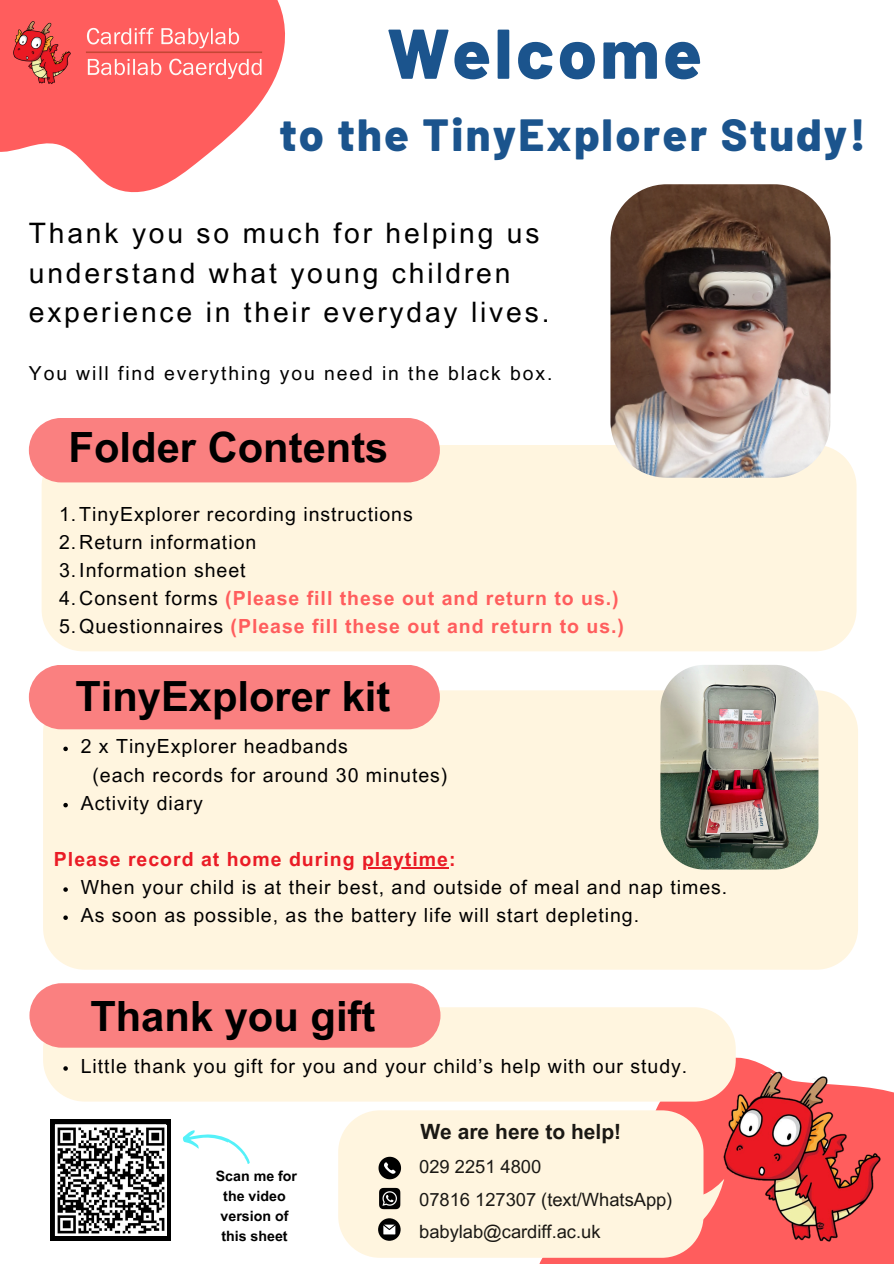
<style>
.page{position:relative;width:894px;height:1264px;background:#fff}
.page>*{position:absolute;margin:0;border:0;box-sizing:border-box;transform-origin:0 0}
.t1{font:800 70.2px "Barlow";letter-spacing:.05em;color:#1b548d}
.t2{font:800 45px "Barlow";letter-spacing:.05em;color:#1b548d}
.t3{font:700 41.7px "Arial MT Pro";color:#000}
.t4{font:28.2px/39.3px "Arial MT Pro";letter-spacing:.1em;color:#000}
.t5{font:700 21px "Arial MT Pro";color:#1a1814}
.t6{font:19.5px "Arial MT Pro";letter-spacing:.05em;color:#000}
.t7{font:700 19.5px "Arial MT Pro";letter-spacing:.05em;color:#ff5d5d}
.t8{font:700 19.5px "Arial MT Pro";letter-spacing:.05em;color:#ea1c26}
.t9{font:19.35px "Arial MT Pro";letter-spacing:.1em;color:#000}
.t10{font:18.3px/32.7px "Arial MT Pro";color:#1a1814}
.t11{font:700 14.25px/19.8px "Arial MT Pro";color:#000;text-align:center}
.s1{font-weight:400;color:#000}
</style>
<div class="page">
<svg style="left:470px;top:969px;width:423px;height:294px"></svg>
<svg style="left:0;top:0;width:285px;height:193px;fill:#ff5d5d"></svg>
<div style="left:338px;top:1110px;width:365px;height:147px;background:#fff5df"></div>
<img style="left:716px;top:1064px;width:174px;height:181px">
<div style="left:42px;top:445px;width:814px;height:206px;background:#fff5df"></div>
<div style="left:29px;top:418px;width:411px;height:64px;background:#fa8080"></div>
<div style="left:43px;top:690px;width:814px;height:279px;background:#fff5df"></div>
<svg style="left:63px;top:746px;width:5px;height:5px"></svg>
<svg style="left:63px;top:803px;width:5px;height:4px"></svg>
<hr style="left:362px;top:867px;width:87px;height:1px;background:#ea1c26">
<svg style="left:63px;top:887px;width:5px;height:4px"></svg>
<svg style="left:63px;top:915px;width:5px;height:5px"></svg>
<div style="left:29px;top:665px;width:411px;height:64px;background:#fa8080"></div>
<div style="left:43px;top:1007px;width:692px;height:94px;background:#fff5df"></div>
<svg style="left:63px;top:1066px;width:5px;height:4px"></svg>
<div style="left:29px;top:983px;width:411px;height:64px;background:#fa8080"></div>
<svg style="left:682px;top:1161px;width:42px;height:73px"></svg>
<img style="left:3px;top:10px;width:260px;height:84px">
<svg style="left:182px;top:1130px;width:68px;height:34px"></svg>
<svg style="left:378px;top:1156px;width:23px;height:23px"></svg>
<img style="left:378px;top:1187px;width:22px;height:22px">
<svg style="left:378px;top:1218px;width:22px;height:22px"></svg>
<img style="left:610px;top:184px;width:219px;height:293px;border-radius:56px">
<img style="left:660px;top:665px;width:157px;height:204px;border-radius:44px">
<svg style="left:50px;top:1119px;width:121px;height:121px"></svg>
<img style="left:56px;top:1125px;width:110px;height:110px">
<h4 class="t1" style="left:388px;top:9px;width:315px">Welcome</h4>
<h4 class="t2" style="left:279px;top:106px;width:587px">to the TinyExplorer Study!</h4>
<p class="t4" style="left:29px;top:217px;width:522px">Thank you so much for helping us understand what young children experience in their everyday lives.</p>
<p class="t9" style="left:29px;top:365px;width:525px">You will find everything you need in the black box.</p>
<h1 class="t3" style="left:69px;top:431px;width:321px">Folder Contents</h1>
<h2 class="t6" style="left:59px;top:506px;width:355px">1.TinyExplorer recording instructions</h2>
<h4 class="t6" style="left:59px;top:534px;width:199px">2.Return information</h4>
<h1 class="t6" style="left:59px;top:562px;width:188px">3.Information sheet</h1>
<h4 class="t7" style="left:59px;top:591px;width:561px"><span class="s1">4.Consent forms</span> (Please fill these out and return to us.)</h4>
<p class="t7" style="left:59px;top:619px;width:566px"><span class="s1">5.Questionnaires</span> (Please fill these out and return to us.)</p>
<p class="t3" style="left:75px;top:680px;width:316px">TinyExplorer kit</p>
<p class="t6" style="left:81px;top:739px;width:269px">2 x TinyExplorer headbands</p>
<p class="t6" style="left:92px;top:767px;width:356px">(each records for around 30 minutes)</p>
<p class="t6" style="left:81px;top:795px;width:124px">Activity diary</p>
<h1 class="t8" style="left:54px;top:851px;width:403px">Please record at home during playtime:</h1>
<p class="t6" style="left:81px;top:879px;width:648px">When your child is at their best, and outside of meal and nap times.</p>
<h4 class="t6" style="left:81px;top:908px;width:559px">As soon as possible, as the battery life will start depleting.</h4>
<h4 class="t3" style="left:90px;top:1000px;width:286px">Thank you gift</h4>
<h4 class="t6" style="left:81px;top:1058px;width:608px">Little thank you gift for you and your child’s help with our study.</h4>
<p class="t11" style="left:216px;top:1167px;width:83px">Scan me for the video version of this sheet</p>
<p class="t5" style="left:420px;top:1123px;width:202px">We are here to help!</p>
<p class="t10" style="left:419px;top:1152px;width:255px">029 2251 4800<br>07816 127307 (text/WhatsApp) babylab@cardiff.ac.uk</p>
</div>
